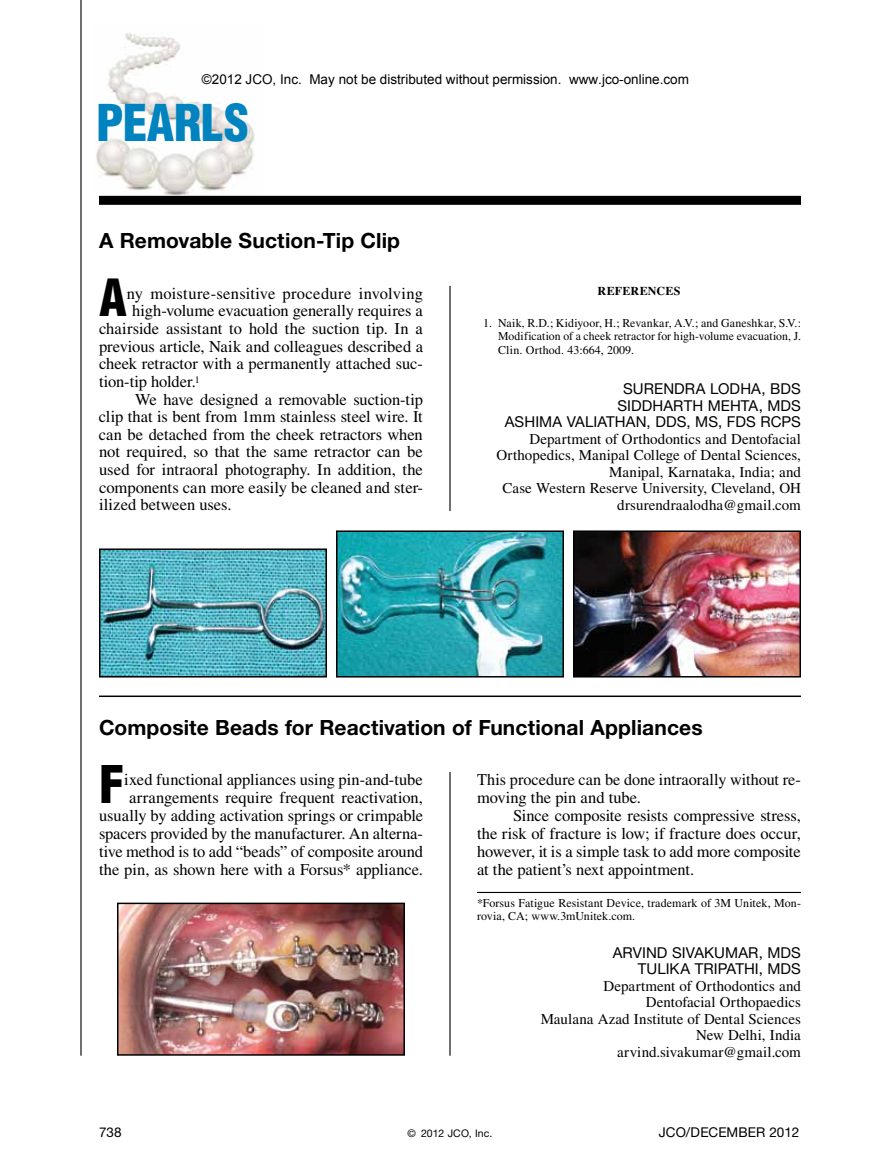
<style>
.page{position:relative;width:891px;height:1175px;background:#fff}
.page>*{position:absolute;margin:0;border:0;box-sizing:border-box;transform-origin:0 0}
.t1{font:900 condensed 50.7px "Helvetica";color:#000}
.t2{font:900 condensed 49.95px "Helvetica";color:#000}
.t3{font:900 condensed 49.5px "Helvetica";letter-spacing:-.005em;color:#0083bf}
.t4{font:700 21px "Helvetica Neue LT Std";letter-spacing:.005em;color:#000}
.t5{font:16.5px/18px "Times";color:#000;text-align:right}
.t6{font:15px/16.5px "Times";color:#000;text-align:right}
.t7{font:15px/16.5px "Helvetica Neue LT Std";letter-spacing:.005em;color:#000;text-align:right}
.t8{font:13.5px "Arial";color:#000}
.t9{font:13.5px "Helvetica Neue LT Std";color:#000}
.t10{font:12px/13.5px "Times";letter-spacing:.005em;color:#000;text-align:justify}
.t11{font:700 12px "Times";letter-spacing:.015em;color:#000}
.t12{font:10.5px "Helvetica Neue LT Std";letter-spacing:.015em;color:#000}
</style>
<div class="page">
<hr style="left:477px;top:892px;width:324px;height:1px;background:#000">
<hr style="left:80px;top:0;width:2px;height:1055px;background:#000">
<hr style="left:449px;top:772px;width:2px;height:283px;background:#000">
<hr style="left:449px;top:286px;width:2px;height:225px;background:#000">
<img style="left:102px;top:551px;width:222px;height:123px">
<div style="left:99px;top:548px;width:228px;height:129px;border:2px solid #000"></div>
<img style="left:339px;top:533px;width:222px;height:141px">
<div style="left:336px;top:530px;width:228px;height:147px;border:2px solid #000"></div>
<img style="left:576px;top:533px;width:222px;height:141px">
<div style="left:573px;top:530px;width:228px;height:147px;border:2px solid #000"></div>
<img style="left:120px;top:905px;width:282px;height:147px">
<div style="left:117px;top:902px;width:288px;height:153px;border:2px solid #000"></div>
<img style="left:96px;top:33px;width:166px;height:163px">
<div style="left:99px;top:196px;width:702px;height:9px;background:#000"></div>
<hr style="left:99px;top:695px;width:702px;height:2px;background:#000">
<p class="t8" style="left:202px;top:70px;width:489px">©2012 JCO, Inc. May not be distributed without permission. www.jco-online.com</p>
<h3 class="t3" style="left:96px;top:92px;width:154px">PEARLS</h3>
<p class="t4" style="left:99px;top:228px;width:303px">A Removable Suction-Tip Clip</p>
<h2 class="t2" style="left:99px;top:267px;width:29px">A</h2>
<p class="t5" style="left:127px;top:284px;width:298px">ny moisture-sensitive procedure involving</p>
<p class="t5" style="left:132px;top:302px;width:292px">high-volume evacuation generally requires a</p>
<p class="t5" style="left:99px;top:319px;width:325px">chairside assistant to hold the suction tip. In a</p>
<p class="t5" style="left:99px;top:337px;width:326px">previous article, Naik and colleagues described a</p>
<p class="t5" style="left:99px;top:355px;width:325px">cheek retractor with a permanently attached suc-</p>
<p class="t5" style="left:99px;top:372px;width:102px">tion-tip holder.<sup>1</sup></p>
<p class="t5" style="left:135px;top:390px;width:289px">We have designed a removable suction-tip</p>
<p class="t5" style="left:99px;top:407px;width:325px">clip that is bent from 1mm stainless steel wire. It</p>
<p class="t5" style="left:99px;top:425px;width:325px">can be detached from the cheek retractors when</p>
<p class="t5" style="left:99px;top:443px;width:325px">not required, so that the same retractor can be</p>
<p class="t5" style="left:99px;top:460px;width:325px">used for intraoral photography. In addition, the</p>
<p class="t5" style="left:99px;top:478px;width:326px">components can more easily be cleaned and ster-</p>
<p class="t5" style="left:99px;top:496px;width:134px">ilized between uses.</p>
<p class="t11" style="left:598px;top:284px;width:84px">REFERENCES</p>
<p class="t10" style="left:498px;top:316px;width:304px;text-indent:-15px">1. Naik, R.D.; Kidiyoor, H.; Revankar, A.V.; and Ganeshkar, S.V.:<br>Modification of a cheek retractor for high-volume evacuation, J.<br>Clin. Orthod. 43:664, 2009.</p>
<p class="t7" style="left:505px;top:380px;width:298px">SURENDRA LODHA, BDS<br>SIDDHARTH MEHTA, MDS<br>ASHIMA VALIATHAN, DDS, MS, FDS RCPS</p>
<p class="t6" style="left:497px;top:430px;width:306px">Department of Orthodontics and Dentofacial Orthopedics, Manipal College of Dental Sciences, Manipal, Karnataka, India; and<br>Case Western Reserve University, Cleveland, OH drsurendraalodha@gmail.com</p>
<p class="t4" style="left:99px;top:714px;width:605px">Composite Beads for Reactivation of Functional Appliances</p>
<h1 class="t1" style="left:99px;top:752px;width:27px">F</h1>
<p class="t5" style="left:99px;top:770px;width:326px">ixed functional appliances using pin-and-tube arrangements require frequent reactivation, usually by adding activation springs or crimpable spacers provided by the manufacturer. An alterna&shy;tive method is to add “beads” of composite around the pin, as shown here with a Forsus* appliance.</p>
<p class="t5" style="left:477px;top:770px;width:322px;text-align:left">This procedure can be done intraorally without re-- moving the pin and tube.</p>
<p class="t5" style="left:477px;top:806px;width:325px;text-align:justify;text-indent:36px">Since composite resists compressive stress, the risk of fracture is low; if fracture does occur, however, it is a simple task to add more composite at the patient’s next appointment.</p>
<p class="t10" style="left:477px;top:895px;width:324px">*Forsus Fatigue Resistant Device, trademark of 3M Unitek, Mon&shy;rovia, CA; www.3mUnitek.com.</p>
<p class="t7" style="left:613px;top:943px;width:190px">ARVIND SIVAKUMAR, MDS<br>TULIKA TRIPATHI, MDS</p>
<p class="t6" style="left:541px;top:977px;width:262px">Department of Orthodontics and<br>Dentofacial Orthopaedics<br>Maulana Azad Institute of Dental Sciences<br>New Delhi, India arvind.sivakumar@gmail.com</p>
<p class="t9" style="left:99px;top:1123px;width:24px">738</p>
<p class="t9" style="left:659px;top:1123px;width:142px">JCO/DECEMBER 2012</p>
<p class="t12" style="left:407px;top:1126px;width:87px">© 2012 JCO, Inc.</p>
</div>
